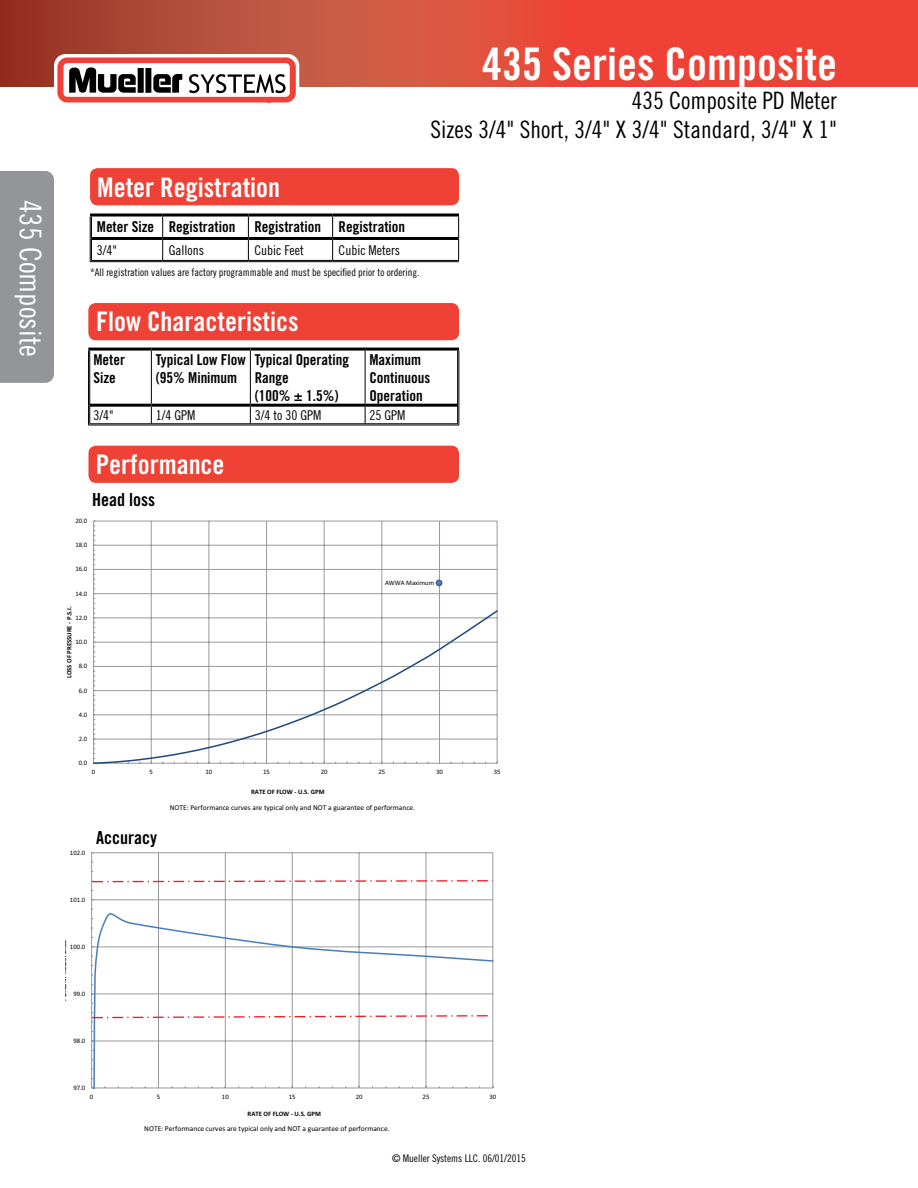
<style>
.page{position:relative;width:918px;height:1188px;background:#fff}
.page>*{position:absolute;margin:0;border:0;box-sizing:border-box;transform-origin:0 0}
.t1{font:45px "Trade Gothic Bold Cond Twenty";color:#fff}
.t2{font:30px "Trade Gothic Cond Eighteen";color:#fff}
.t3{font:27px "Trade Gothic Bold Cond Twenty";color:#fff}
.t4{font:24px/28.8px "Trade Gothic Cond Eighteen";color:#000;text-align:right}
.t5{font:18px "Trade Gothic Bold Cond Twenty";color:#000}
.t6{font:15px/18px "Trade Gothic Bold Cond Twenty";color:#000}
.t7{font:13.5px "Trade Gothic Cond Eighteen";color:#000}
.t8{font:10.5px "Trade Gothic Cond Eighteen";color:#000}
.t9{font:7.5px "Calibri";color:#000}
.t10{font:6.75px "Calibri";color:#000}
.t11{font:700 6.75px "Calibri";color:#000}
</style>
<div class="page">
<svg style="left:0;top:0;width:918px;height:87px;background:#d54838"></svg>
<svg style="left:54px;top:54px;width:245px;height:49px"></svg>
<div style="left:0;top:171px;width:54px;height:212px;background:#939598"></div>
<svg style="left:91px;top:852px;width:403px;height:237px"></svg>
<svg style="left:91px;top:879px;width:403px;height:140px"></svg>
<svg style="left:93px;top:520px;width:405px;height:244px"></svg>
<svg style="left:436px;top:580px;width:6px;height:6px"></svg>
<div style="left:88px;top:446px;width:371px;height:37px;background:#ef4135;border-radius:8px"></div>
<svg style="left:162px;top:217px;width:1px;height:43px"></svg>
<svg style="left:248px;top:217px;width:1px;height:43px"></svg>
<svg style="left:332px;top:217px;width:1px;height:43px"></svg>
<svg style="left:458px;top:217px;width:1px;height:43px"></svg>
<hr style="left:90px;top:214px;width:73px;height:3px;background:#000">
<hr style="left:163px;top:214px;width:85px;height:3px;background:#000">
<hr style="left:248px;top:214px;width:85px;height:3px;background:#000">
<hr style="left:333px;top:214px;width:126px;height:3px;background:#000">
<hr style="left:92px;top:237px;width:71px;height:3px;background:#000">
<hr style="left:163px;top:237px;width:85px;height:3px;background:#000">
<hr style="left:248px;top:237px;width:85px;height:3px;background:#000">
<hr style="left:333px;top:237px;width:125px;height:3px;background:#000">
<svg style="left:90px;top:217px;width:2px;height:44px"></svg>
<hr style="left:91px;top:260px;width:72px;height:1px;background:#000">
<hr style="left:90px;top:261px;width:73px;height:1px;background:#000">
<hr style="left:163px;top:260px;width:85px;height:1px;background:#000">
<hr style="left:163px;top:261px;width:85px;height:1px;background:#000">
<hr style="left:248px;top:260px;width:85px;height:1px;background:#000">
<hr style="left:248px;top:261px;width:85px;height:1px;background:#000">
<hr style="left:333px;top:260px;width:126px;height:1px;background:#000">
<hr style="left:333px;top:261px;width:126px;height:1px;background:#000">
<hr style="left:151px;top:351px;width:1px;height:53px;background:#000">
<hr style="left:250px;top:351px;width:1px;height:53px;background:#000">
<hr style="left:365px;top:351px;width:1px;height:53px;background:#000">
<svg style="left:151px;top:407px;width:1px;height:17px"></svg>
<svg style="left:250px;top:407px;width:1px;height:17px"></svg>
<svg style="left:365px;top:407px;width:1px;height:17px"></svg>
<hr style="left:88px;top:348px;width:63px;height:3px;background:#000">
<hr style="left:151px;top:348px;width:99px;height:3px;background:#000">
<hr style="left:250px;top:348px;width:115px;height:3px;background:#000">
<hr style="left:365px;top:348px;width:94px;height:3px;background:#000">
<hr style="left:90px;top:404px;width:61px;height:3px;background:#000">
<hr style="left:151px;top:404px;width:99px;height:3px;background:#000">
<hr style="left:250px;top:404px;width:115px;height:3px;background:#000">
<hr style="left:365px;top:404px;width:93px;height:3px;background:#000">
<hr style="left:88px;top:351px;width:1px;height:54px;background:#000">
<hr style="left:89px;top:351px;width:1px;height:54px;background:#000">
<hr style="left:457px;top:351px;width:1px;height:54px;background:#000">
<hr style="left:459px;top:351px;width:1px;height:54px;background:#000">
<svg style="left:88px;top:405px;width:2px;height:20px"></svg>
<svg style="left:457px;top:405px;width:3px;height:20px"></svg>
<hr style="left:90px;top:424px;width:61px;height:1px;background:#000">
<hr style="left:88px;top:425px;width:63px;height:1px;background:#000">
<hr style="left:151px;top:424px;width:99px;height:1px;background:#000">
<hr style="left:151px;top:425px;width:99px;height:1px;background:#000">
<hr style="left:250px;top:424px;width:115px;height:1px;background:#000">
<hr style="left:250px;top:425px;width:115px;height:1px;background:#000">
<hr style="left:365px;top:424px;width:93px;height:1px;background:#000">
<hr style="left:365px;top:425px;width:94px;height:1px;background:#000">
<div style="left:90px;top:168px;width:369px;height:37px;background:#ef4135;border-radius:8px"></div>
<div style="left:88px;top:303px;width:371px;height:37px;background:#ef4135;border-radius:8px"></div>
<h2 class="t2" style="left:48px;top:200px;width:158px;rotate:90deg">435 Composite</h2>
<h1 class="t1" style="left:482px;top:37px;width:356px">435 Series Composite</h1>
<h3 class="t4" style="left:431px;top:86px;width:408px">435 Composite PD Meter<br>Sizes 3/4" Short, 3/4" X 3/4" Standard, 3/4" X 1"</h3>
<h3 class="t3" style="left:97px;top:170px;width:184px">Meter Registration</h3>
<p class="t6" style="left:97px;top:218px;width:140px">Meter Size Registration</p>
<p class="t6" style="left:254px;top:218px;width:152px">Registration Registration</p>
<p class="t7" style="left:97px;top:242px;width:22px">3/4"</p>
<p class="t7" style="left:169px;top:242px;width:37px">Gallons</p>
<p class="t7" style="left:254px;top:242px;width:51px">Cubic Feet</p>
<p class="t7" style="left:339px;top:242px;width:63px">Cubic Meters</p>
<p class="t8" style="left:90px;top:266px;width:331px">*All registration values are factory programmable and must be specified prior to ordering.</p>
<h3 class="t3" style="left:96px;top:305px;width:204px">Flow Characteristics</h3>
<p class="t6" style="left:93px;top:350px;width:33px">Meter<br>Size</p>
<p class="t6" style="left:156px;top:350px;width:92px">Typical Low Flow (95% Minimum</p>
<p class="t6" style="left:255px;top:350px;width:96px">Typical Operating<br>Range<br>(100% ± 1.5%)</p>
<p class="t6" style="left:369px;top:350px;width:62px">Maximum<br>Continuous<br>Operation</p>
<p class="t7" style="left:93px;top:407px;width:22px">3/4"</p>
<p class="t7" style="left:156px;top:407px;width:41px">1/4 GPM</p>
<p class="t7" style="left:255px;top:407px;width:68px">3/4 to 30 GPM</p>
<p class="t7" style="left:369px;top:407px;width:37px">25 GPM</p>
<h3 class="t3" style="left:96px;top:448px;width:130px">Performance</h3>
<p class="t5" style="left:92px;top:488px;width:64px">Head loss</p>
<p class="t10" style="left:75px;top:516px;width:13px">20.0</p>
<p class="t10" style="left:75px;top:541px;width:13px">18.0</p>
<p class="t10" style="left:75px;top:565px;width:13px">16.0</p>
<p class="t10" style="left:75px;top:589px;width:13px">14.0</p>
<p class="t11" style="left:65px;top:678px;width:74px;rotate:-90deg">LOSS OF PRESSURE - P.S.I.</p>
<p class="t10" style="left:75px;top:613px;width:13px">12.0</p>
<p class="t10" style="left:75px;top:638px;width:13px">10.0</p>
<p class="t10" style="left:79px;top:662px;width:10px">8.0</p>
<p class="t10" style="left:79px;top:686px;width:10px">6.0</p>
<p class="t10" style="left:79px;top:710px;width:10px">4.0</p>
<p class="t10" style="left:79px;top:734px;width:10px">2.0</p>
<p class="t10" style="left:79px;top:759px;width:10px">0.0</p>
<p class="t10" style="left:385px;top:579px;width:51px">AWWA Maximum</p>
<p class="t10" style="left:92px;top:767px;width:5px">0</p>
<p class="t10" style="left:150px;top:767px;width:5px">5</p>
<p class="t10" style="left:206px;top:767px;width:8px">10</p>
<p class="t10" style="left:263px;top:767px;width:8px">15</p>
<p class="t10" style="left:321px;top:767px;width:8px">20</p>
<p class="t10" style="left:378px;top:767px;width:8px">25</p>
<p class="t10" style="left:436px;top:767px;width:8px">30</p>
<p class="t10" style="left:494px;top:767px;width:8px">35</p>
<p class="t10" style="left:70px;top:848px;width:17px">102.0</p>
<p class="t5" style="left:96px;top:827px;width:62px">Accuracy</p>
<p class="t11" style="left:251px;top:788px;width:75px">RATE OF FLOW - U.S. GPM</p>
<p class="t9" style="left:170px;top:803px;width:247px">NOTE: Performance curves are typical only and NOT a guarantee of performance.</p>
<p class="t10" style="left:70px;top:895px;width:17px">101.0</p>
<p class="t11" style="left:60px;top:1001px;width:62px;rotate:-90deg">PERCENT REGISTERED</p>
<p class="t10" style="left:70px;top:942px;width:17px">100.0</p>
<p class="t10" style="left:73px;top:989px;width:13px">99.0</p>
<p class="t10" style="left:73px;top:1036px;width:13px">98.0</p>
<p class="t10" style="left:73px;top:1083px;width:13px">97.0</p>
<p class="t10" style="left:90px;top:1092px;width:5px">0</p>
<p class="t10" style="left:157px;top:1092px;width:5px">5</p>
<p class="t10" style="left:222px;top:1092px;width:8px">10</p>
<p class="t10" style="left:289px;top:1092px;width:8px">15</p>
<p class="t10" style="left:356px;top:1092px;width:8px">20</p>
<p class="t10" style="left:423px;top:1092px;width:8px">25</p>
<p class="t10" style="left:489px;top:1092px;width:8px">30</p>
<p class="t11" style="left:248px;top:1110px;width:75px">RATE OF FLOW - U.S. GPM</p>
<p class="t9" style="left:144px;top:1124px;width:247px">NOTE: Performance curves are typical only and NOT a guarantee of performance.</p>
<p class="t8" style="left:392px;top:1152px;width:135px">© Mueller Systems LLC. 06/01/2015</p>
</div>
